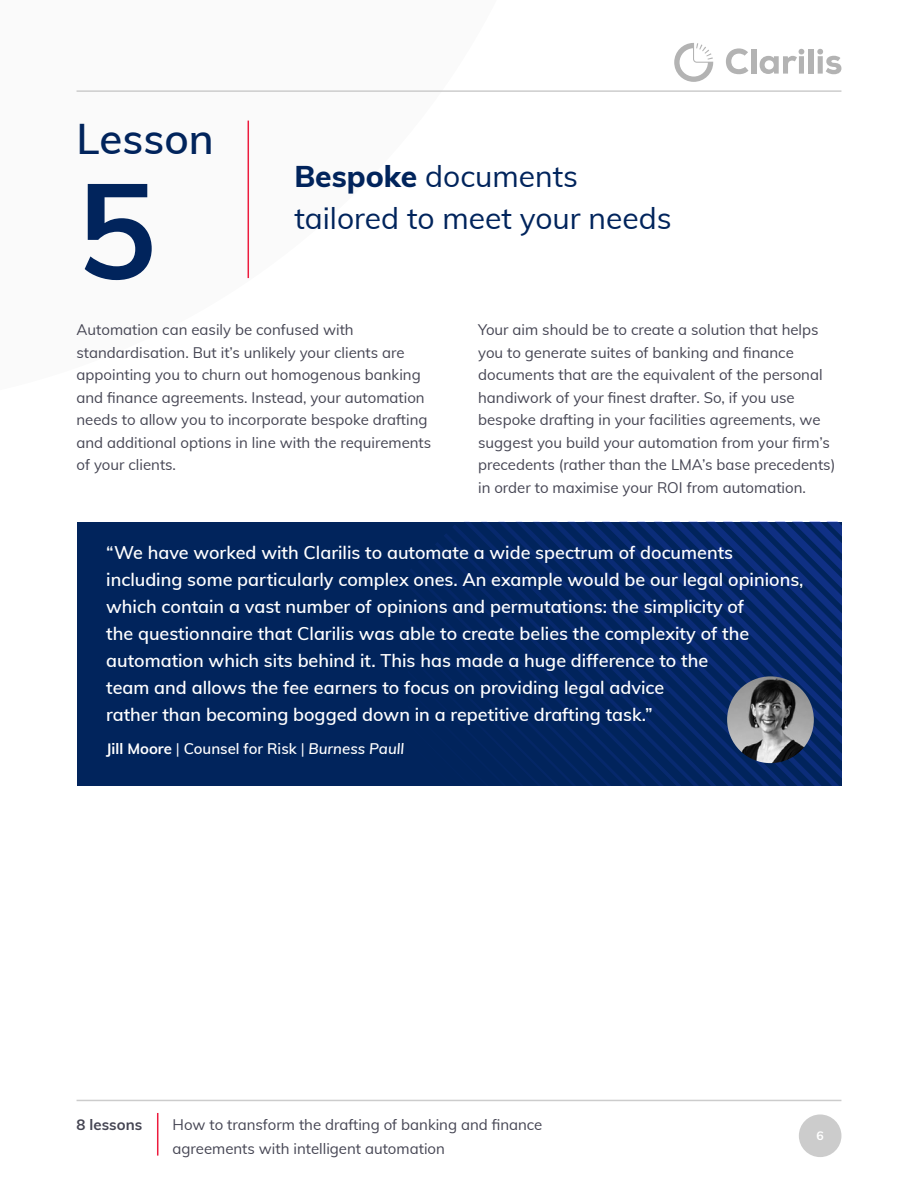
<style>
.page{position:relative;width:918px;height:1188px;background:#fff}
.page>*{position:absolute;margin:0;border:0;box-sizing:border-box;transform-origin:0 0}
.t1{font:700 133.5px "Muli";color:#01245c}
.t2{font:600 42px "Muli";color:#01245c}
.t3{font:30px/42px "Muli";color:#01245c}
.t4{font:600 18px/27px "Muli";color:#fff}
.t5{font:15px/22.5px "Muli";color:#454553}
.t6{font:600 15px "Muli";color:#fff}
.t7{font:700 15px "Muli";color:#454553}
.t8{font:700 12.15px "Muli";color:#fff}
.s1{font-weight:800}
.s2{font-weight:700}
.s3{font-weight:400}
.s4{font-style:italic}
</style>
<div class="page">
<svg style="left:726px;top:48px;width:22px;height:26px"></svg>
<div style="left:751px;top:49px;width:5px;height:25px;background:#b3b3b3"></div>
<svg style="left:760px;top:48px;width:44px;height:26px"></svg>
<div style="left:808px;top:49px;width:5px;height:25px;background:#b3b3b3"></div>
<svg style="left:817px;top:48px;width:24px;height:26px"></svg>
<svg style="left:674px;top:43px;width:39px;height:39px"></svg>
<hr style="left:77px;top:90px;width:764px;height:2px;background:#ccc">
<hr style="left:77px;top:1100px;width:764px;height:1px;background:#ccc">
<div style="left:799px;top:1114px;width:42px;height:43px;background:#ccc;border-radius:50%"></div>
<hr style="left:157px;top:1113px;width:1px;height:43px;background:#ed1b3d">
<hr style="left:248px;top:121px;width:1px;height:157px;background:#ed1b3d">
<div style="left:77px;top:522px;width:764px;height:263px;background:#01245c"></div>
<svg style="left:428px;top:522px;width:413px;height:263px"></svg>
<img style="left:727px;top:676px;width:87px;height:87px;border-radius:43px">
<h2 class="t2" style="left:77px;top:109px;width:139px">Lesson</h2>
<h1 class="t1" style="left:77px;top:133px;width:82px">5</h1>
<h3 class="t3" style="left:294px;top:154px;width:379px"><span class="s1">Bespoke</span> documents tailored to meet your needs</h3>
<p class="t5" style="left:77px;top:318px;width:356px">Automation can easily be confused with standardisation. But it’s unlikely your clients are appointing you to churn out homogenous banking and finance agreements. Instead, your automation needs to allow you to incorporate bespoke drafting and additional options in line with the requirements of your clients.</p>
<p class="t5" style="left:478px;top:318px;width:359px">Your aim should be to create a solution that helps you to generate suites of banking and finance documents that are the equivalent of the personal handiwork of your finest drafter. So, if you use bespoke drafting in your facilities agreements, we suggest you build your automation from your firm’s precedents (rather than the LMA’s base precedents) in order to maximise your ROI from automation.</p>
<p class="t4" style="left:106px;top:539px;width:699px">“We have worked with Clarilis to automate a wide spectrum of documents including some particularly complex ones. An example would be our legal opinions, which contain a vast number of opinions and permutations: the simplicity of<br>the questionnaire that Clarilis was able to create belies the complexity of the automation which sits behind it. This has made a huge difference to the<br>team and allows the fee earners to focus on providing legal advice<br>rather than becoming bogged down in a repetitive drafting task.”</p>
<p class="t6" style="left:106px;top:738px;width:300px"><span class="s2">Jill Moore</span> <span class="s3">|</span> Counsel for Risk <span class="s3">|</span> <span class="s4">Burness Paull</span></p>
<p class="t7" style="left:77px;top:1113px;width:67px">8 lessons</p>
<p class="t5" style="left:173px;top:1112px;width:371px;line-height:24px">How to transform the drafting of banking and finance agreements with intelligent automation</p>
<p class="t8" style="left:817px;top:1127px;width:9px">6</p>
</div>
